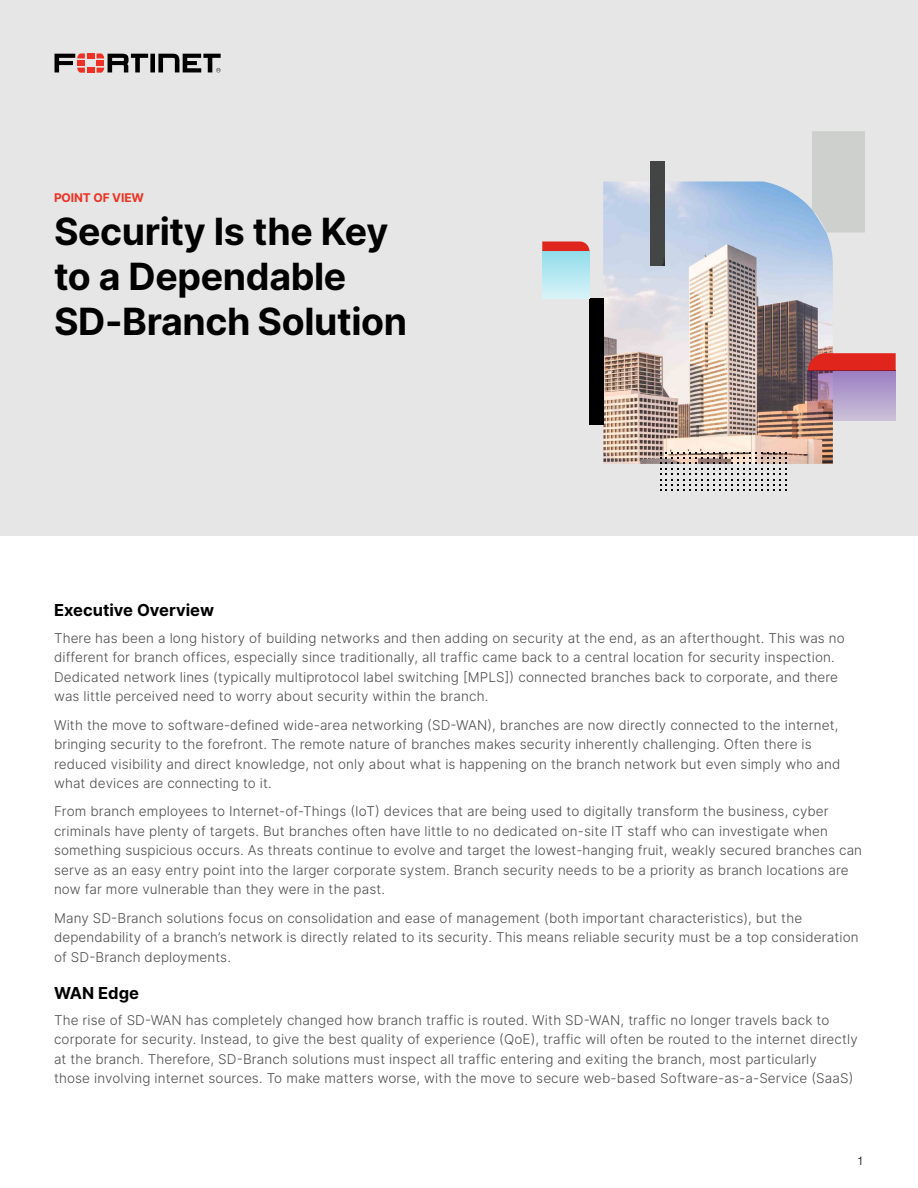
<style>
.page{position:relative;width:918px;height:1188px;background:#fff}
.page>*{position:absolute;margin:0;border:0;box-sizing:border-box;transform-origin:0 0}
.t1{font:700 37.5px/45px "Inter";letter-spacing:-.01em;color:#000}
.t2{font:700 16.5px "Inter";color:#000}
.t3{font:300 13.5px/19.5px "Inter";letter-spacing:.01em;color:#4d4d4f}
.t4{font:700 12px "Inter";letter-spacing:-.01em;color:#ee3124}
.t5{font:300 12px "Helvetica Neue LT Pro";color:#000}
</style>
<div class="page">
<div style="left:0;top:0;width:918px;height:536px;background:#e5e6e5"></div>
<svg style="left:55px;top:53px;width:166px;height:20px"></svg>
<img style="left:603px;top:181px;width:230px;height:283px">
<img style="left:650px;top:185px;width:15px;height:80px">
<div style="left:589px;top:298px;width:15px;height:126px;background:#000"></div>
<svg style="left:660px;top:452px;width:127px;height:39px"></svg>
<img style="left:542px;top:251px;width:47px;height:47px">
<svg style="left:542px;top:241px;width:47px;height:10px"></svg>
<svg style="left:808px;top:353px;width:88px;height:18px;background:#d72a22"></svg>
<img style="left:808px;top:371px;width:88px;height:50px">
<div style="left:650px;top:161px;width:15px;height:24px;background:#434544"></div>
<div style="left:812px;top:131px;width:53px;height:101px;background:#ced0ce"></div>
<p class="t4" style="left:54px;top:189px;width:92px">POINT OF VIEW</p>
<h1 class="t1" style="left:54px;top:208px;width:355px">Security Is the Key to a Dependable<br>SD-Branch Solution</h1>
<p class="t2" style="left:54px;top:598px;width:162px">Executive Overview</p>
<p class="t3" style="left:54px;top:628px;width:792px">There has been a long history of building networks and then adding on security at the end, as an afterthought. This was no different for branch offices, especially since traditionally, all traffic came back to a central location for security inspection.<br>Dedicated network lines (typically multiprotocol label switching [MPLS]) connected branches back to corporate, and there was little perceived need to worry about security within the branch.</p>
<p class="t3" style="left:54px;top:715px;width:788px">With the move to software-defined wide-area networking (SD-WAN), branches are now directly connected to the internet, bringing security to the forefront. The remote nature of branches makes security inherently challenging. Often there is reduced visibility and direct knowledge, not only about what is happening on the branch network but even simply who and what devices are connecting to it.</p>
<p class="t3" style="left:54px;top:802px;width:810px">From branch employees to Internet-of-Things (IoT) devices that are being used to digitally transform the business, cyber criminals have plenty of targets. But branches often have little to no dedicated on-site IT staff who can investigate when something suspicious occurs. As threats continue to evolve and target the lowest-hanging fruit, weakly secured branches can serve as an easy entry point into the larger corporate system. Branch security needs to be a priority as branch locations are now far more vulnerable than they were in the past.</p>
<p class="t3" style="left:54px;top:908px;width:806px">Many SD-Branch solutions focus on consolidation and ease of management (both important characteristics), but the dependability of a branch’s network is directly related to its security. This means reliable security must be a top consideration of SD-Branch deployments.</p>
<p class="t2" style="left:54px;top:981px;width:87px">WAN Edge</p>
<p class="t3" style="left:54px;top:1010px;width:805px">The rise of SD-WAN has completely changed how branch traffic is routed. With SD-WAN, traffic no longer travels back to corporate for security. Instead, to give the best quality of experience (QoE), traffic will often be routed to the internet directly at the branch. Therefore, SD-Branch solutions must inspect all traffic entering and exiting the branch, most particularly<br>those involving internet sources. To make matters worse, with the move to secure web-based Software-as-a-Service (SaaS)</p>
<p class="t5" style="left:857px;top:1154px;width:8px">1</p>
</div>
